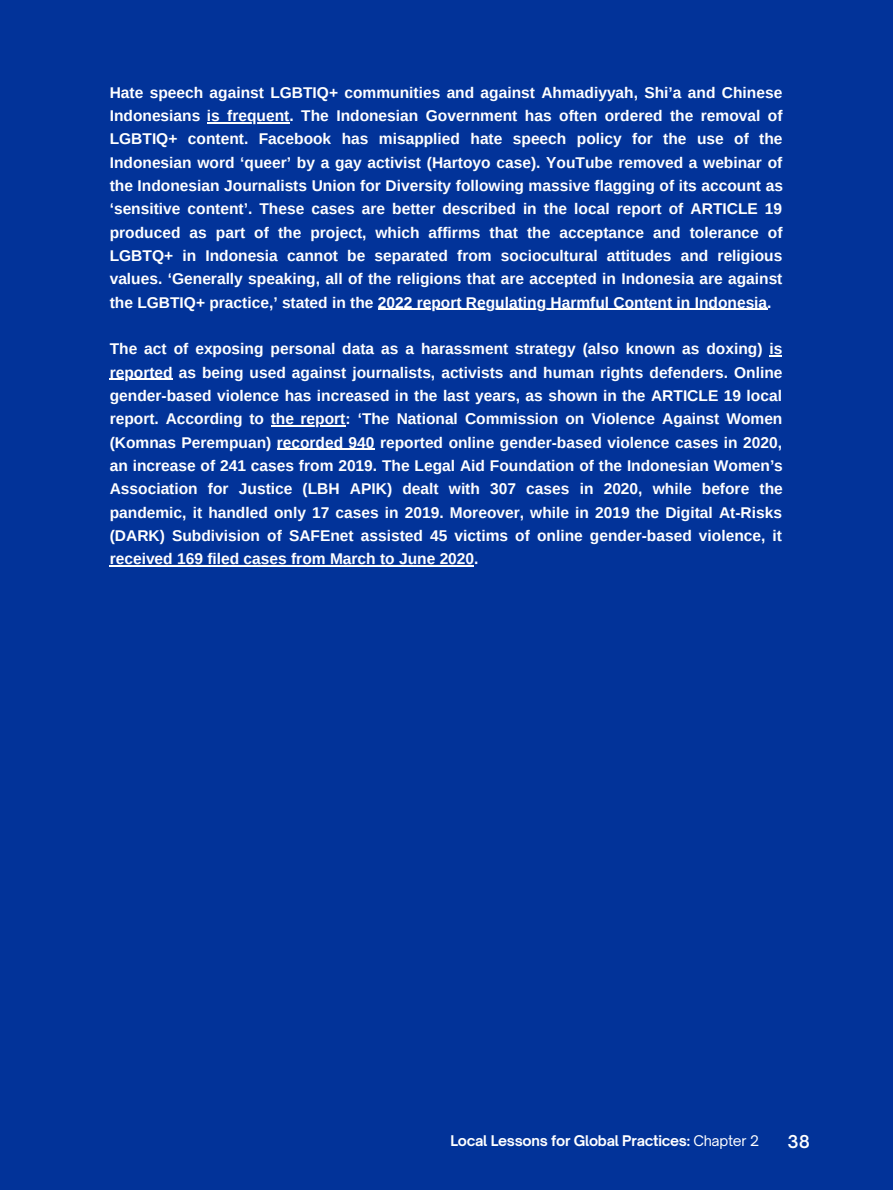
<style>
.page{position:relative;width:893px;height:1191px;background:#fff}
.page>*{position:absolute;margin:0;border:0;box-sizing:border-box;transform-origin:0 0}
.t1{font:600 16.95px "Open Sauce One";color:#fff}
.t2{font:700 15.6px/23.2px "Arimo";color:#fff;text-align:justify}
.t3{font:700 14.1px "Open Sauce One";letter-spacing:-.02em;color:#fff}
.s1{font-weight:400}
</style>
<div class="page">
<div style="left:0;top:0;width:892px;height:1189px;background:#023399"></div>
<hr style="left:207px;top:122px;width:82px;height:1px;background:#fff">
<hr style="left:378px;top:309px;width:389px;height:1px;background:#fff">
<svg style="left:769px;top:355px;width:13px;height:1px"></svg>
<hr style="left:110px;top:378px;width:63px;height:2px;background:#fff">
<hr style="left:271px;top:425px;width:74px;height:1px;background:#fff">
<hr style="left:277px;top:448px;width:97px;height:1px;background:#fff">
<hr style="left:110px;top:565px;width:364px;height:1px;background:#fff">
<p class="t2" style="left:110px;top:81px;width:674px">Hate speech against LGBTIQ+ communities and against Ahmadiyyah, Shi’a and Chinese Indonesians is frequent. The Indonesian Government has often ordered the removal of LGBTIQ+ content. Facebook has misapplied hate speech policy for the use of the Indonesian word ‘queer’ by a gay activist (Hartoyo case). YouTube removed a webinar of the Indonesian Journalists Union for Diversity following massive flagging of its account as ‘sensitive content’. These cases are better described in the local report of ARTICLE 19 produced as part of the project, which affirms that the acceptance and tolerance of LGBTQ+ in Indonesia cannot be separated from sociocultural attitudes and religious values. ‘Generally speaking, all of the religions that are accepted in Indonesia are against the LGBTIQ+ practice,’ stated in the 2022 report Regulating Harmful Content in Indonesia.</p>
<p class="t2" style="left:110px;top:337px;width:674px">The act of exposing personal data as a harassment strategy (also known as doxing) is reported as being used against journalists, activists and human rights defenders. Online gender-based violence has increased in the last years, as shown in the ARTICLE 19 local report. According to the report: ‘The National Commission on Violence Against Women (Komnas Perempuan) recorded 940 reported online gender-based violence cases in 2020, an increase of 241 cases from 2019. The Legal Aid Foundation of the Indonesian Women’s Association for Justice (LBH APIK) dealt with 307 cases in 2020, while before the pandemic, it handled only 17 cases in 2019. Moreover, while in 2019 the Digital At-Risks (DARK) Subdivision of SAFEnet assisted 45 victims of online gender-based violence, it received 169 filed cases from March to June 2020.</p>
<p class="t3" style="left:450px;top:1131px;width:310px">Local Lessons for Global Practices: <span class="s1">Chapter 2</span></p>
<p class="t1" style="left:787px;top:1131px;width:24px">38</p>
</div>
